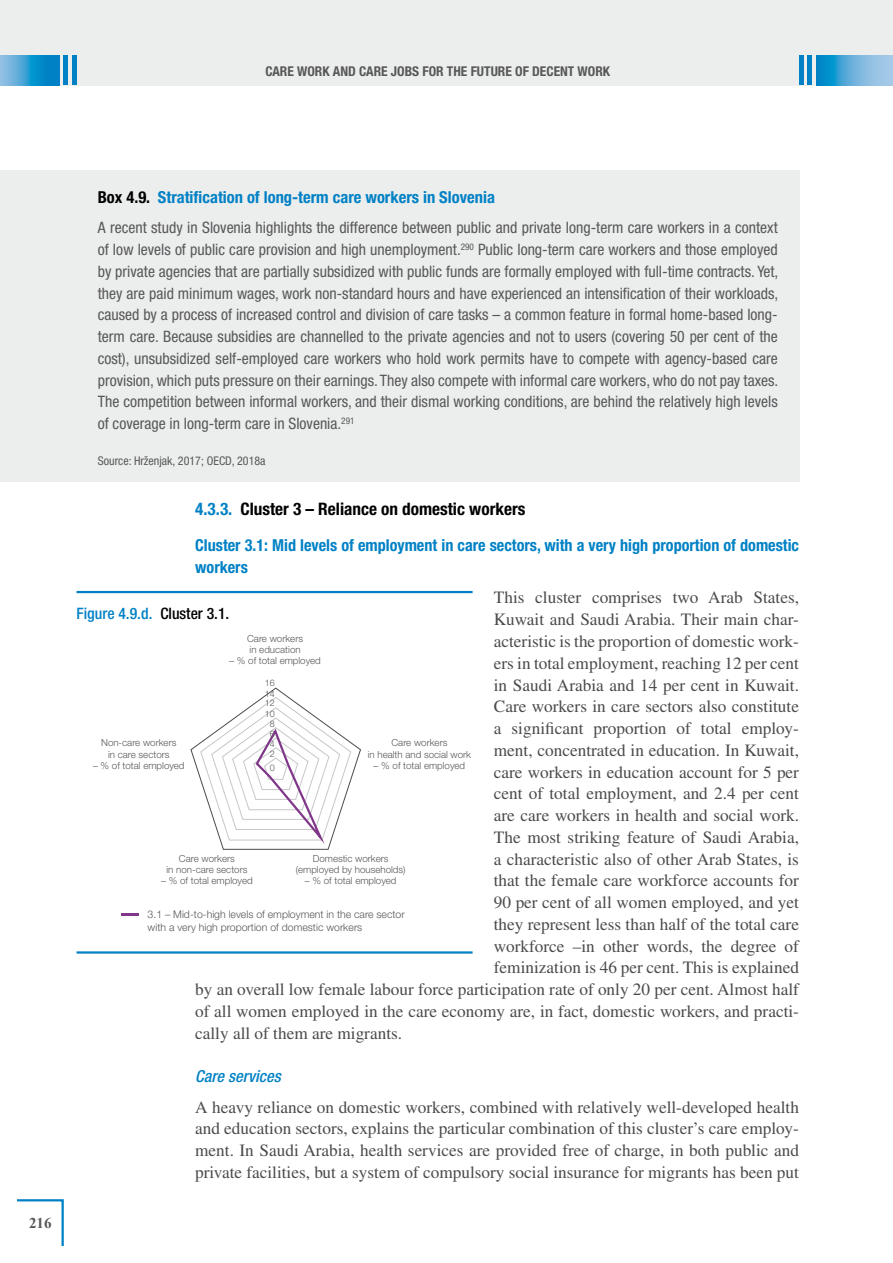
<style>
.page{position:relative;width:893px;height:1263px;background:#fff}
.page>*{position:absolute;margin:0;border:0;box-sizing:border-box;transform-origin:0 0}
.t1{font:17.25px/21.8px "Times";color:#4b4b4d;text-align:justify}
.t2{font:700 condensed 17.25px "Helvetica Neue LT Std";color:#000}
.t3{font:700 condensed 16.5px/22.5px "Helvetica Neue LT Std";color:#0081c5}
.t4{font:italic 500 condensed 16.5px "Helvetica Neue LT Std";color:#0081c5}
.t5{font:condensed 15.75px/21.8px "Helvetica Neue LT Std";color:#58585a;text-align:justify}
.t6{font:500 condensed 15.75px "Helvetica Neue LT Std";color:#0081c5}
.t7{font:700 15px "Times New Roman";color:#58585a}
.t8{font:700 condensed 13.5px "Helvetica Neue LT Std";color:#58585a}
.t9{font:condensed 12px "Helvetica Neue LT Std";color:#58585a}
.t10{font:300 10.5px/13.5px "Helvetica Neue LT Std";color:#58585a}
.t11{font:300 9.75px/11.2px "Helvetica Neue LT Std";color:#58585a;text-align:center}
.t12{font:300 9px/10.2px "Helvetica Neue LT Std";color:#58585a}
.s1{color:#000}
.s2{color:#0081c5}
</style>
<div class="page">
<div style="left:0;top:0;width:893px;height:85px;background:#eceded"></div>
<svg style="left:17px;top:1199px;width:47px;height:47px"></svg>
<svg style="left:0;top:55px;width:60px;height:30px;background:#329cd1"></svg>
<svg style="left:816px;top:55px;width:77px;height:30px;background:#5cadda"></svg>
<hr style="left:64px;top:55px;width:4px;height:30px;background:#0081c5">
<hr style="left:799px;top:55px;width:4px;height:30px;background:#0081c5">
<div style="left:72px;top:55px;width:5px;height:30px;background:#0081c5"></div>
<div style="left:807px;top:55px;width:5px;height:30px;background:#0081c5"></div>
<div style="left:0;top:170px;width:799px;height:312px;background:#eceded"></div>
<svg style="left:121px;top:913px;width:17px;height:2px"></svg>
<svg style="left:190px;top:687px;width:171px;height:163px"></svg>
<hr style="left:77px;top:591px;width:396px;height:2px;background:#0081c5">
<hr style="left:77px;top:951px;width:396px;height:3px;background:#0081c5">
<p class="t8" style="left:265px;top:63px;width:346px">Care work and care jobs for the future of decent work</p>
<p class="t7" style="left:29px;top:1212px;width:24px">216</p>
<p class="t3" style="left:98px;top:186px;width:399px"><span class="s1">Box 4.9.</span> Stratification of long-term care workers in Slovenia</p>
<p class="t5" style="left:98px;top:217px;width:682px">A recent study in Slovenia highlights the difference between public and private long-term care workers in a context of low levels of public care provision and high unemployment.<sup>290</sup> Public long-term care workers and those employed by private agencies that are partially subsidized with public funds are formally employed with full-time contracts. Yet, they are paid minimum wages, work non-standard hours and have experienced an intensification of their workloads, caused by a process of increased control and division of care tasks – a common feature in formal home-based long&shy;term care. Because subsidies are channelled to the private agencies and not to users (covering 50 per cent of the cost), unsubsidized self-employed care workers who hold work permits have to compete with agency-based care provision, which puts pressure on their earnings. They also compete with informal care workers, who do not pay taxes.<br>The competition between informal workers, and their dismal working conditions, are behind the relatively high levels of coverage in long-term care in Slovenia.<sup>291</sup></p>
<p class="t9" style="left:98px;top:454px;width:169px">Source: Hrženjak, 2017; OECD, 2018a</p>
<p class="t2" style="left:195px;top:499px;width:332px"><span class="s2">4.3.3.</span> Cluster 3 – Reliance on domestic workers</p>
<p class="t3" style="left:195px;top:533px;width:605px">Cluster 3.1: Mid levels of employment in care sectors, with a very high proportion of domestic workers</p>
<p class="t1" style="left:494px;top:587px;width:307px">This cluster comprises two Arab States,</p>
<p class="t1" style="left:494px;top:608px;width:307px">Kuwait and Saudi Arabia. Their main char-</p>
<p class="t1" style="left:494px;top:630px;width:307px">acteristic is the proportion of domestic work-</p>
<p class="t1" style="left:494px;top:652px;width:307px">ers in total employment, reaching 12 per cent</p>
<p class="t1" style="left:494px;top:674px;width:307px">in Saudi Arabia and 14 per cent in Kuwait.</p>
<p class="t1" style="left:494px;top:695px;width:307px">Care workers in care sectors also constitute</p>
<p class="t1" style="left:494px;top:717px;width:307px">a significant proportion of total employ-</p>
<p class="t1" style="left:494px;top:739px;width:307px">ment, concentrated in education. In Kuwait,</p>
<p class="t1" style="left:494px;top:761px;width:307px">care workers in education account for 5 per</p>
<p class="t1" style="left:494px;top:782px;width:307px">cent of total employment, and 2.4 per cent</p>
<p class="t1" style="left:494px;top:804px;width:307px">are care workers in health and social work.</p>
<p class="t1" style="left:494px;top:826px;width:307px">The most striking feature of Saudi Arabia,</p>
<p class="t1" style="left:494px;top:848px;width:307px">a characteristic also of other Arab States, is</p>
<p class="t1" style="left:494px;top:869px;width:307px">that the female care workforce accounts for</p>
<p class="t1" style="left:494px;top:891px;width:307px">90 per cent of all women employed, and yet</p>
<p class="t1" style="left:494px;top:913px;width:307px">they represent less than half of the total care</p>
<p class="t1" style="left:494px;top:935px;width:307px">workforce –in other words, the degree of</p>
<p class="t1" style="left:494px;top:956px;width:307px">feminization is 46 per cent. This is explained</p>
<p class="t1" style="left:195px;top:978px;width:605px">by an overall low female labour force participation rate of only 20 per cent. Almost half</p>
<p class="t1" style="left:195px;top:1000px;width:605px">of all women employed in the care economy are, in fact, domestic workers, and practi-</p>
<p class="t1" style="left:195px;top:1022px;width:208px">cally all of them are migrants.</p>
<p class="t4" style="left:195px;top:1066px;width:87px">Care services</p>
<p class="t1" style="left:195px;top:1096px;width:605px">A heavy reliance on domestic workers, combined with relatively well-developed health and education sectors, explains the particular combination of this cluster’s care employ&shy;ment. In Saudi Arabia, health services are provided free of charge, in both public and private facilities, but a system of compulsory social insurance for migrants has been put</p>
<p class="t6" style="left:77px;top:604px;width:154px">Figure 4.9.d. <span class="s1">Cluster 3.1.</span></p>
<p class="t11" style="left:247px;top:632px;width:58px;text-align:left">Care workers in education</p>
<p class="t11" style="left:229px;top:655px;width:93px">– % of total employed</p>
<p class="t12" style="left:265px;top:677px;width:12px;line-height:10.8px">16<br>14</p>
<p class="t12" style="left:265px;top:698px;width:12px;text-align:center">12<br>10<br>8</p>
<p class="t12" style="left:270px;top:746px;width:7px;line-height:14.1px">2<br>0</p>
<p class="t12" style="left:270px;top:728px;width:7px">6</p>
<p class="t11" style="left:368px;top:737px;width:105px">Care workers<br>in health and social work</p>
<p class="t11" style="left:374px;top:759px;width:93px">– % of total employed</p>
<p class="t11" style="left:101px;top:737px;width:77px">Non-care workers in care sectors</p>
<p class="t11" style="left:93px;top:759px;width:93px">– % of total employed</p>
<p class="t12" style="left:270px;top:738px;width:7px">4</p>
<p class="t11" style="left:167px;top:852px;width:82px">Care workers<br>in non-care sectors</p>
<p class="t11" style="left:161px;top:875px;width:93px">– % of total employed</p>
<p class="t11" style="left:296px;top:852px;width:111px">Domestic workers (employed by households)</p>
<p class="t11" style="left:305px;top:875px;width:93px">– % of total employed</p>
<p class="t10" style="left:148px;top:907px;width:259px">3.1 – Mid-to-high levels of employment in the care sector with a very high proportion of domestic workers</p>
</div>
